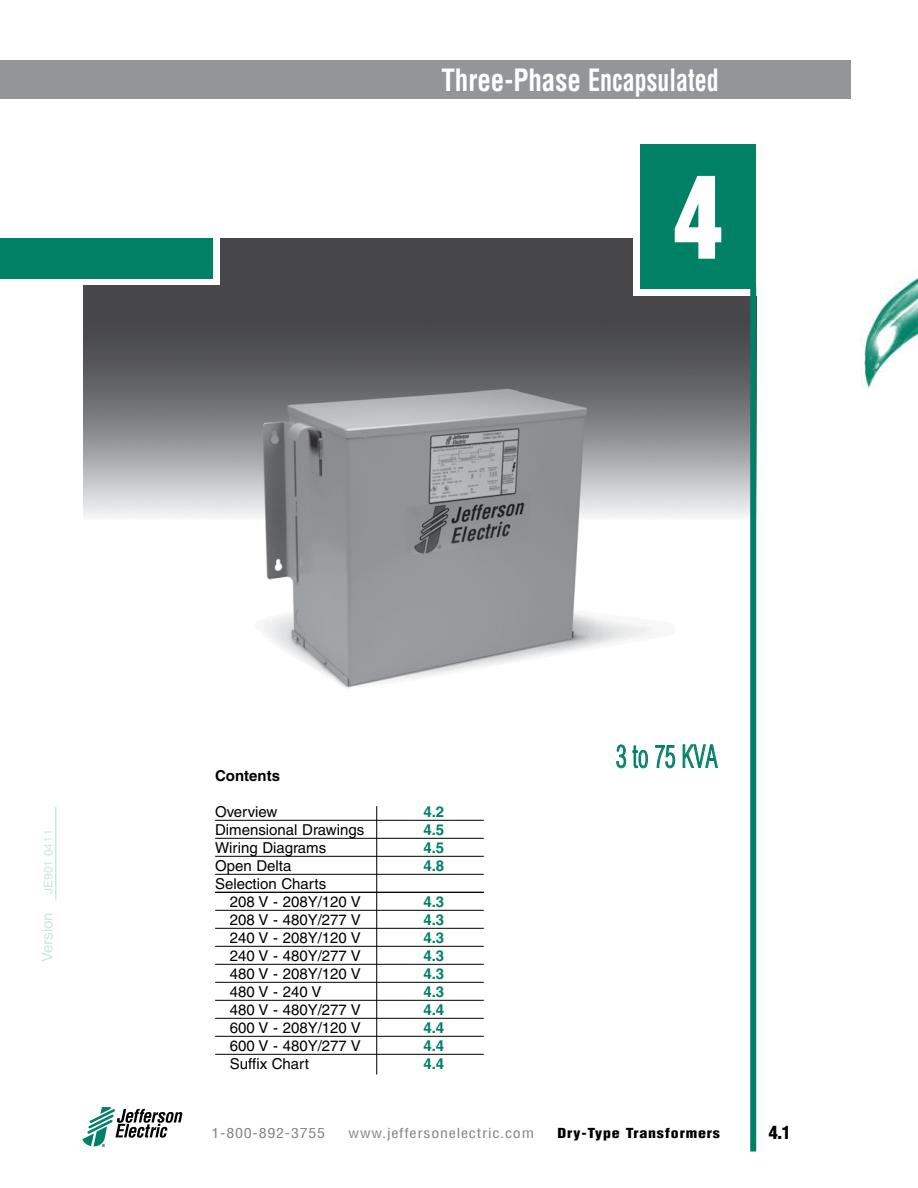
<style>
.page{position:relative;width:918px;height:1188px;background:#fff}
.page>*{position:absolute;margin:0;border:0;box-sizing:border-box;transform-origin:0 0}
.t1{font:700 condensed 108px "Helvetica LT";color:#fff;scale:.9 1}
.t2{font:700 condensed 30px "Helvetica LT";color:#fff;scale:.9 1}
.t3{font:300 condensed 30px "Helvetica LT";color:#008065;scale:.8 1}
.t4{font:900 condensed 18px "Helvetica LT";color:#000}
.t5{font:15px/18px "Helvetica LT";color:#000}
.t6{font:700 15px "Helvetica LT";color:#008065}
.t7{font:15px "Helvetica LT";color:#cce6e0}
.t8{font:700 15px "Helvetica LT";color:#000}
.t9{font:condensed 13.5px "Helvetica LT";letter-spacing:.05em;color:#808285;scale:1.18 1}
.t10{font:900 condensed 13.5px "Helvetica LT";letter-spacing:.05em;color:#000;scale:1.18 1}
.s1{font-size:12px}
.s2{font-family:"Helvetica";font-weight:300;font-size:12px}
</style>
<div class="page">
<img style="left:83px;top:239px;width:667px;height:523px">
<div style="left:633px;top:139px;width:133px;height:157px;background:#fff"></div>
<div style="left:58px;top:223px;width:162px;height:62px;background:#fff"></div>
<img style="left:861px;top:277px;width:57px;height:112px">
<div style="left:0;top:60px;width:851px;height:39px;background:#939598"></div>
<svg style="left:82px;top:1107px;width:100px;height:40px"></svg>
<div style="left:750px;top:286px;width:6px;height:865px;background:#008065"></div>
<div style="left:0;top:238px;width:213px;height:40px;background:#008065"></div>
<div style="left:640px;top:144px;width:116px;height:144px;background:#008065"></div>
<svg style="left:674px;top:175px;width:48px;height:84px"></svg>
<svg style="left:616px;top:744px;width:32px;height:25px"></svg>
<svg style="left:655px;top:745px;width:20px;height:24px"></svg>
<svg style="left:682px;top:739px;width:36px;height:29px"></svg>
<hr style="left:215px;top:820px;width:269px;height:1px;background:#000">
<hr style="left:215px;top:838px;width:269px;height:1px;background:#000">
<hr style="left:215px;top:856px;width:269px;height:1px;background:#000">
<hr style="left:215px;top:874px;width:269px;height:1px;background:#000">
<hr style="left:215px;top:892px;width:269px;height:1px;background:#000">
<hr style="left:215px;top:910px;width:269px;height:1px;background:#000">
<hr style="left:215px;top:928px;width:269px;height:1px;background:#000">
<hr style="left:215px;top:946px;width:269px;height:1px;background:#000">
<hr style="left:215px;top:964px;width:269px;height:1px;background:#000">
<hr style="left:215px;top:982px;width:269px;height:1px;background:#000">
<hr style="left:215px;top:1000px;width:269px;height:1px;background:#000">
<hr style="left:215px;top:1018px;width:269px;height:1px;background:#000">
<hr style="left:215px;top:1036px;width:269px;height:1px;background:#000">
<hr style="left:215px;top:1054px;width:269px;height:1px;background:#000">
<hr style="left:376px;top:806px;width:1px;height:269px;background:#000">
<hr style="left:55px;top:807px;width:2px;height:93px;background:#cce6e0">
<h2 class="t2" style="left:441px;top:61px;width:310px">Three-Phase Encapsulated</h2>
<h1 class="t1" style="left:674px;top:150px;width:55px">4</h1>
<p class="t7" style="left:39px;top:962px;width:134px;rotate:-90deg">Version <span class="s1">JE901 0</span><span class="s2">411</span></p>
<p class="t8" style="left:215px;top:767px;width:66px">Contents</p>
<p class="t5" style="left:215px;top:803px;width:64px">Overview</p>
<p class="t6" style="left:423px;top:803px;width:22px">4.2</p>
<p class="t5" style="left:215px;top:821px;width:151px">Dimensional Drawings</p>
<p class="t6" style="left:423px;top:821px;width:22px">4.5</p>
<p class="t5" style="left:215px;top:839px;width:113px">Wiring Diagrams</p>
<p class="t6" style="left:423px;top:839px;width:22px">4.5</p>
<p class="t5" style="left:215px;top:857px;width:78px">Open Delta</p>
<p class="t6" style="left:423px;top:857px;width:22px">4.8</p>
<p class="t5" style="left:230px;top:875px;width:133px;text-indent:-15px">Selection Charts<br>208 V - 208Y/120 V</p>
<p class="t6" style="left:423px;top:893px;width:22px">4.3</p>
<p class="t5" style="left:230px;top:911px;width:133px">208 V - 480Y/277 V</p>
<p class="t6" style="left:423px;top:911px;width:22px">4.3</p>
<p class="t5" style="left:230px;top:929px;width:133px">240 V - 208Y/120 V</p>
<p class="t6" style="left:423px;top:929px;width:22px">4.3</p>
<p class="t5" style="left:230px;top:947px;width:133px">240 V - 480Y/277 V</p>
<p class="t6" style="left:423px;top:947px;width:22px">4.3</p>
<p class="t5" style="left:230px;top:965px;width:133px">480 V - 208Y/120 V</p>
<p class="t6" style="left:423px;top:965px;width:22px">4.3</p>
<p class="t5" style="left:230px;top:983px;width:93px">480 V - 240 V</p>
<p class="t6" style="left:423px;top:983px;width:22px">4.3</p>
<p class="t5" style="left:230px;top:1001px;width:133px">480 V - 480Y/277 V</p>
<p class="t6" style="left:423px;top:1001px;width:22px">4.4</p>
<p class="t5" style="left:230px;top:1019px;width:133px">600 V - 208Y/120 V</p>
<p class="t6" style="left:423px;top:1019px;width:22px">4.4</p>
<p class="t5" style="left:230px;top:1037px;width:133px">600 V - 480Y/277 V</p>
<p class="t6" style="left:423px;top:1037px;width:22px">4.4</p>
<p class="t5" style="left:230px;top:1055px;width:81px">Suffix Chart</p>
<p class="t6" style="left:423px;top:1055px;width:22px">4.4</p>
<h2 class="t3" style="left:616px;top:738px;width:128px">3 to 75 KVA</h2>
<p class="t9" style="left:212px;top:1125px;width:98px">1-800-892-3755</p>
<p class="t9" style="left:349px;top:1125px;width:159px">www.jeffersonelectric.com</p>
<p class="t10" style="left:557px;top:1125px;width:139px">Dry-Type Transformers</p>
<p class="t4" style="left:769px;top:1121px;width:24px">4.1</p>
</div>
